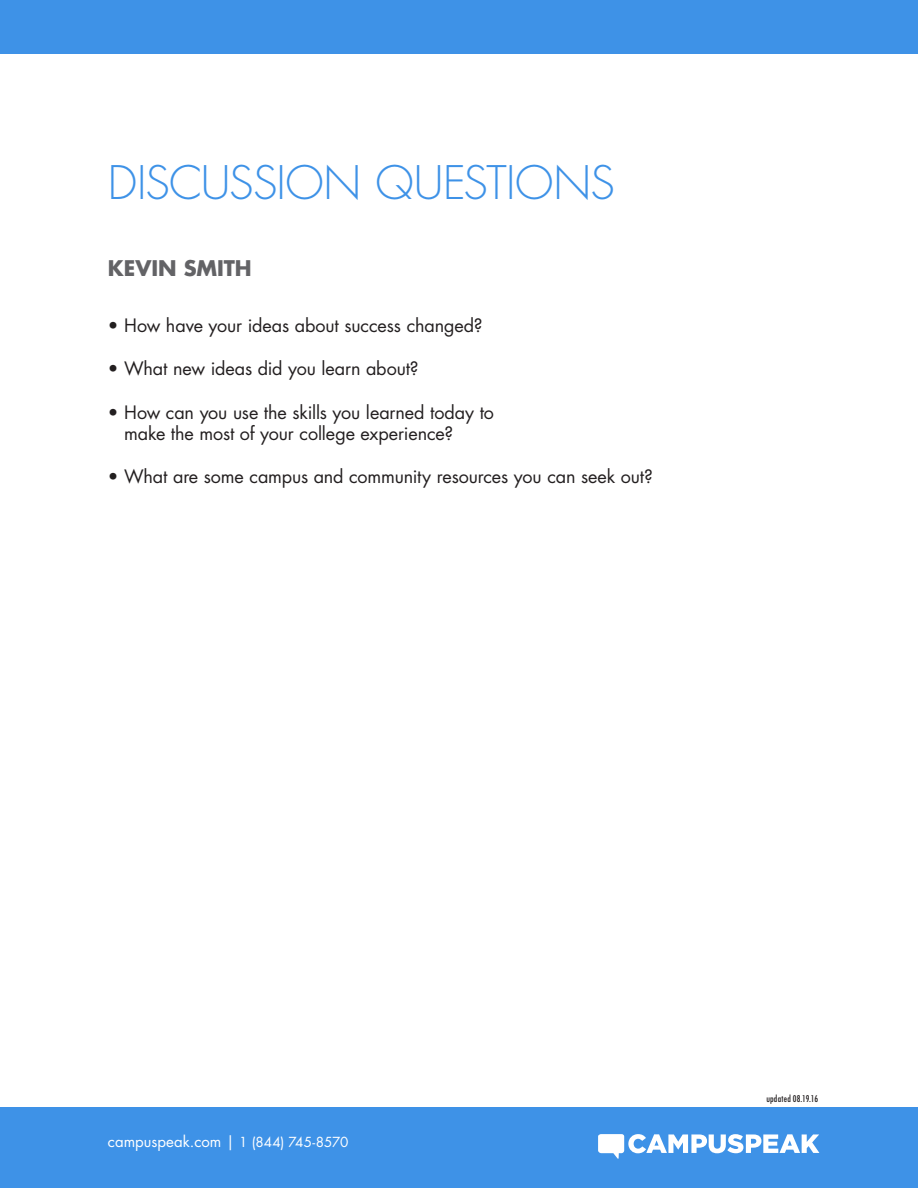
<style>
.page{position:relative;width:918px;height:1188px;background:#fff}
.page>*{position:absolute;margin:0;border:0;box-sizing:border-box;transform-origin:0 0}
.t1{font:300 45px "Futura Std";letter-spacing:-.015em;color:#3e92e7}
.t2{font:700 21px "Futura Std";letter-spacing:-.005em;color:#636366}
.t3{font:18px/21.6px "Futura Std";letter-spacing:-.005em;color:#231f20}
.t4{font:15px "Futura Std";color:#fff}
.t5{font:500 condensed 9px "Futura";letter-spacing:.025em;color:#231f20}
.s1{font-size:13.5px}
</style>
<div class="page">
<div style="left:0;top:1108px;width:918px;height:80px;background:#3e92e7"></div>
<div style="left:0;top:0;width:918px;height:54px;background:#3e92e7"></div>
<svg style="left:598px;top:1134px;width:221px;height:25px"></svg>
<p class="t1" style="left:108px;top:155px;width:508px">DISCUSSION QUESTIONS</p>
<p class="t2" style="left:108px;top:254px;width:145px">KEVIN SMITH</p>
<p class="t3" style="left:108px;top:315px;width:376px">• How have your ideas about success changed?</p>
<p class="t3" style="left:108px;top:358px;width:312px">• What new ideas did you learn about?</p>
<p class="t3" style="left:124px;top:401px;width:371px;text-indent:-16px">• How can you use the skills you learned today to make the most of your college experience?</p>
<p class="t3" style="left:108px;top:466px;width:546px">• What are some campus and community resources you can seek out?</p>
<p class="t4" style="left:108px;top:1132px;width:242px">campuspeak.com | <span class="s1">1 (844) 745-8570</span></p>
<p class="t5" style="left:766px;top:1093px;width:53px">updated 08.19.16</p>
</div>
